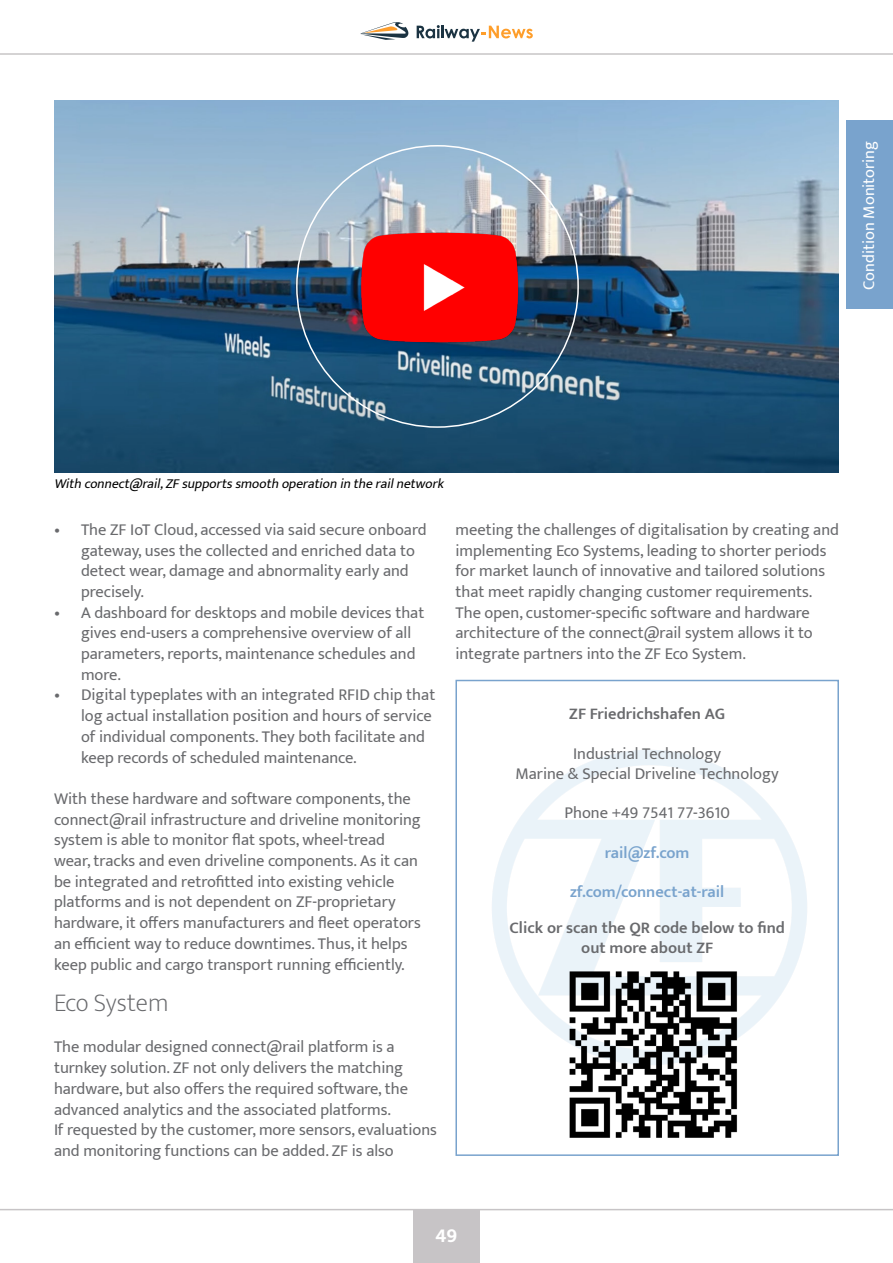
<style>
.page{position:relative;width:893px;height:1263px;background:#fff}
.page>*{position:absolute;margin:0;border:0;box-sizing:border-box;transform-origin:0 0}
.t1{font:200 25.5px "Mukta";color:#696a6d}
.t2{font:700 21px "Mukta Mahee";color:#fff}
.t3{font:16.5px/20.7px "Mukta";color:#696a6d}
.t4{font:600 16.5px/19.8px "Mukta";color:#696a6d;text-align:center}
.t5{font:600 16.5px "Mukta";color:#79a3cd}
.t6{font:16.5px "Mukta";color:#fff}
.t7{font:italic 13.5px "Mukta";color:#000}
</style>
<div class="page">
<img style="left:54px;top:100px;width:785px;height:373px">
<div style="left:455px;top:680px;width:384px;height:476px;border:2px solid #79a3cd"></div>
<img style="left:566px;top:969px;width:172px;height:169px">
<img style="left:315px;top:208px;width:248px;height:159px">
<div style="left:846px;top:121px;width:47px;height:188px;background:#79a3cd"></div>
<svg style="left:360px;top:22px;width:49px;height:18px"></svg>
<svg style="left:417px;top:25px;width:116px;height:17px"></svg>
<hr style="left:0;top:53px;width:893px;height:2px;background:#c7c5c6">
<div style="left:413px;top:1209px;width:67px;height:54px;background:#c7c4c6"></div>
<hr style="left:0;top:1209px;width:893px;height:1px;background:#c7c4c6">
<p class="t6" style="left:859px;top:290px;width:150px;rotate:-90deg">Condition Monitoring</p>
<p class="t7" style="left:54px;top:475px;width:395px">With connect@rail,ZFsupportssmooth operationintherailnetwork</p>
<p class="t3" style="left:81px;top:519px;width:347px;text-indent:-27px">• The ZF IoT Cloud, accessed via said secure onboard gateway, uses the collected and enriched data to detect wear, damage and abnormality early and precisely.</p>
<p class="t3" style="left:81px;top:602px;width:345px;text-indent:-27px">• A dashboard for desktops and mobile devices that gives end-users a comprehensive overview of all parameters, reports, maintenance schedules and more.</p>
<p class="t3" style="left:81px;top:684px;width:356px;text-indent:-27px">• Digital typeplates with an integrated RFID chip that log actual installation position and hours of service of individual components. They both facilitate and keep records of scheduled maintenance.</p>
<p class="t3" style="left:54px;top:788px;width:368px">With these hardware and software components, the connect@rail infrastructure and driveline monitoring system is able to monitor flat spots, wheel-tread wear, tracks and even driveline components. As it can be integrated and retrofitted into existing vehicle platforms and is not dependent on ZF-proprietary hardware, it offers manufacturers and fleet operators an efficient way to reduce downtimes. Thus, it helps keep public and cargo transport running efficiently.</p>
<p class="t1" style="left:54px;top:982px;width:116px">Eco System</p>
<p class="t3" style="left:54px;top:1036px;width:384px">The modular designed connect@rail platform is a turnkey solution. ZF not only delivers the matching hardware, but also offers the required software, the advanced analytics and the associated platforms.<br>If requested by the customer, more sensors, evaluations and monitoring functions can be added. ZF is also</p>
<p class="t3" style="left:455px;top:519px;width:385px">meeting the challenges of digitalisation by creating and implementing Eco Systems, leading to shorter periods for market launch of innovative and tailored solutions that meet rapidly changing customer requirements.<br>The open, customer-specific software and hardware architecture of the connect@rail system allows it to integrate partners into the ZF Eco System.</p>
<p class="t4" style="left:569px;top:703px;width:157px">ZF Friedrichshafen AG</p>
<p class="t3" style="left:573px;top:743px;width:150px">Industrial Technology</p>
<p class="t3" style="left:515px;top:762px;width:265px">Marine &amp; Special Driveline Technology</p>
<p class="t3" style="left:564px;top:802px;width:167px">Phone +49 7541 77-3610</p>
<p class="t5" style="left:605px;top:842px;width:86px">rail@zf.com</p>
<p class="t5" style="left:570px;top:882px;width:156px">zf.com/connect-at-rail</p>
<p class="t4" style="left:509px;top:917px;width:277px">Click or scan the QR code below to find out more about ZF</p>
<p class="t2" style="left:436px;top:1222px;width:23px">49</p>
</div>
